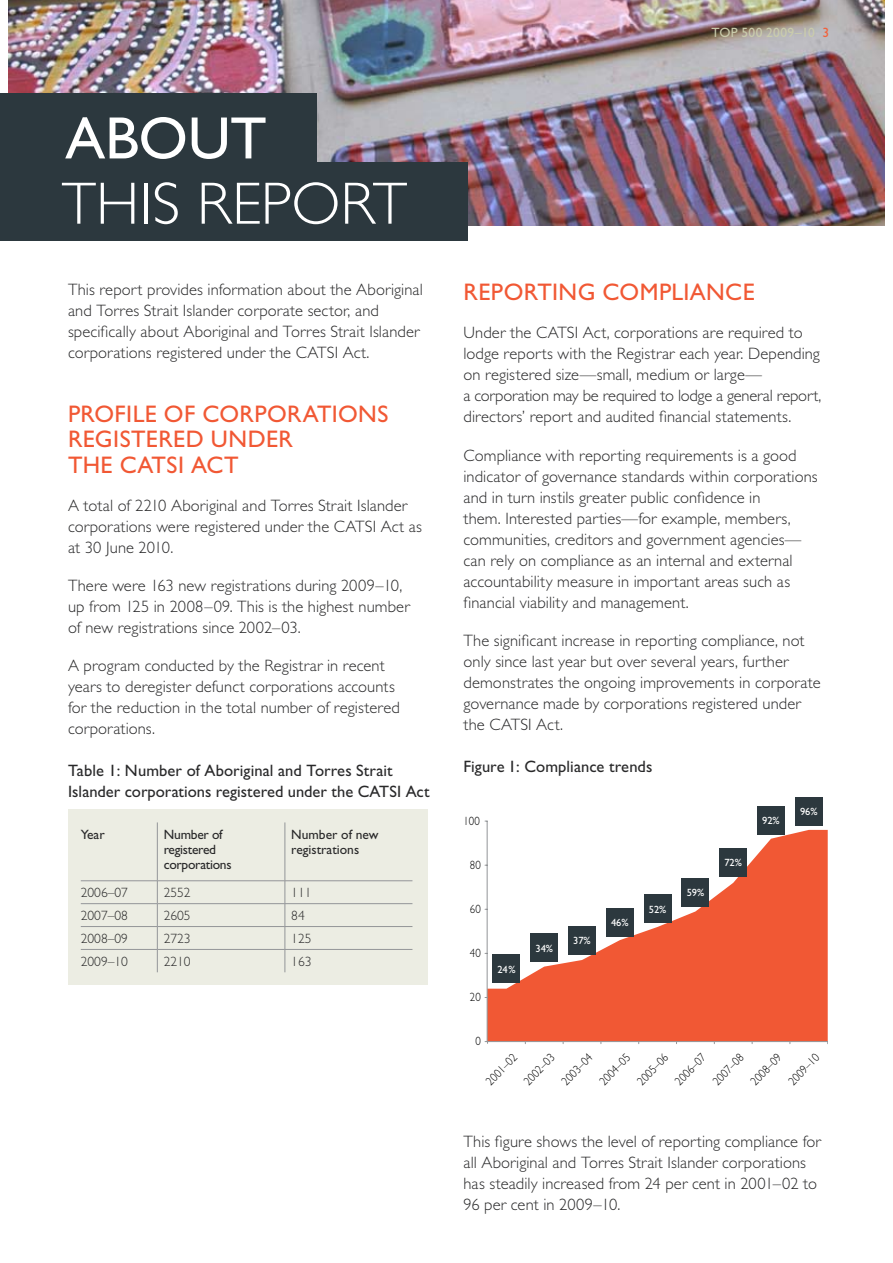
<style>
.page{position:relative;width:893px;height:1263px;background:#fff}
.page>*{position:absolute;margin:0;border:0;box-sizing:border-box;transform-origin:0 0}
.t1{font:300 60px "Gill Sans";color:#fff}
.t2{font:60px "Gill Sans";color:#fff}
.t3{font:24px/25.5px "Gill Sans";letter-spacing:.02em;color:#f15834}
.t4{font:300 16.5px/21px "Gill Sans";letter-spacing:.005em;color:#29292a}
.t5{font:16.5px/21px "Gill Sans";color:#29292a}
.t6{font:300 13.5px "Gill Sans";color:#29292a}
.t7{font:13.5px/15px "Gill Sans";letter-spacing:-.02em;color:#29292a}
.t8{font:13.5px/15px "Gill Sans";color:#29292a}
.t9{font:13.5px "Gill Sans";letter-spacing:.015em;color:#caccac}
.t10{font:300 12px "Gill Sans";color:#000;scale:.9 1}
.t11{font:10.5px "Gill Sans";letter-spacing:-.005em;color:#fff}
.s1{color:#f2613b}
</style>
<div class="page">
<img style="left:9px;top:0;width:875px;height:226px">
<div style="left:0;top:162px;width:468px;height:78px;background:#2c383e"></div>
<div style="left:0;top:93px;width:316px;height:86px;background:#2c383e"></div>
<div style="left:68px;top:810px;width:360px;height:175px;background:#ecede3"></div>
<hr style="left:157px;top:822px;width:1px;height:58px;background:#939598">
<hr style="left:285px;top:822px;width:1px;height:58px;background:#939598">
<hr style="left:81px;top:880px;width:76px;height:1px;background:#939598">
<hr style="left:157px;top:880px;width:128px;height:1px;background:#939598">
<hr style="left:285px;top:880px;width:127px;height:1px;background:#939598">
<hr style="left:81px;top:903px;width:76px;height:1px;background:#939598">
<hr style="left:157px;top:903px;width:128px;height:1px;background:#939598">
<hr style="left:285px;top:903px;width:127px;height:1px;background:#939598">
<hr style="left:81px;top:926px;width:76px;height:1px;background:#939598">
<hr style="left:157px;top:926px;width:128px;height:1px;background:#939598">
<hr style="left:285px;top:926px;width:127px;height:1px;background:#939598">
<hr style="left:81px;top:949px;width:76px;height:1px;background:#939598">
<hr style="left:157px;top:949px;width:128px;height:1px;background:#939598">
<svg style="left:157px;top:881px;width:1px;height:91px"></svg>
<hr style="left:285px;top:949px;width:127px;height:1px;background:#939598">
<svg style="left:285px;top:881px;width:1px;height:91px"></svg>
<svg style="left:488px;top:830px;width:340px;height:211px;fill:#f15834"></svg>
<hr style="left:487px;top:821px;width:1px;height:220px;background:#939598">
<div style="left:492px;top:955px;width:28px;height:28px;background:#2c383e"></div>
<div style="left:530px;top:934px;width:28px;height:28px;background:#2c383e"></div>
<div style="left:568px;top:926px;width:28px;height:28px;background:#2c383e"></div>
<div style="left:606px;top:908px;width:28px;height:28px;background:#2c383e"></div>
<div style="left:644px;top:895px;width:28px;height:28px;background:#2c383e"></div>
<div style="left:681px;top:878px;width:28px;height:28px;background:#2c383e"></div>
<div style="left:795px;top:797px;width:28px;height:28px;background:#2c383e"></div>
<div style="left:757px;top:806px;width:28px;height:28px;background:#2c383e"></div>
<div style="left:719px;top:848px;width:28px;height:28px;background:#2c383e"></div>
<hr style="left:487px;top:1041px;width:341px;height:1px;background:#939598">
<h1 class="t2" style="left:65px;top:104px;width:187px">Abo ut</h1>
<h1 class="t1" style="left:62px;top:170px;width:347px">this report</h1>
<p class="t4" style="left:68px;top:279px;width:356px">This report provides information about the Aboriginal and Torres Strait Islander corporate sector, and specifically about Aboriginal and Torres Strait Islander corporations registered under the CATSI Act.</p>
<h2 class="t3" style="left:68px;top:401px;width:322px">Profile of corporations registered under<br>the CATSI Act</h2>
<p class="t4" style="left:68px;top:495px;width:355px">A total of 2210 Aboriginal and Torres Strait Islander corporations were registered under the CATSI Act as at 30 June 2010.</p>
<p class="t4" style="left:68px;top:575px;width:343px">There were 163 new registrations during 2009–10, up from 125 in 2008–09. This is the highest number of new registrations since 2002–03.</p>
<p class="t4" style="left:68px;top:655px;width:333px">A program conducted by the Registrar in recent years to deregister defunct corporations accounts for the reduction in the total number of registered corporations.</p>
<p class="t5" style="left:68px;top:760px;width:363px">Table 1: Number of Aboriginal and Torres Strait<br>I slander corporations registered under the CATSI Act</p>
<p class="t7" style="left:81px;top:827px;width:25px">Year</p>
<p class="t7" style="left:164px;top:827px;width:69px">N umber of registered corporations</p>
<p class="t8" style="left:291px;top:827px;width:89px">Number of new registrations</p>
<p class="t6" style="left:81px;top:885px;width:49px">2006–07</p>
<p class="t6" style="left:164px;top:885px;width:28px">2552</p>
<p class="t6" style="left:291px;top:885px;width:22px">111</p>
<p class="t6" style="left:81px;top:908px;width:49px">2007–08</p>
<p class="t6" style="left:164px;top:908px;width:28px">2605</p>
<p class="t6" style="left:291px;top:908px;width:15px">84</p>
<p class="t6" style="left:81px;top:931px;width:49px">2008–09</p>
<p class="t6" style="left:164px;top:931px;width:28px">2723</p>
<p class="t6" style="left:291px;top:931px;width:22px">125</p>
<p class="t6" style="left:81px;top:954px;width:49px">2009–10</p>
<p class="t6" style="left:164px;top:954px;width:28px">2210</p>
<p class="t6" style="left:291px;top:954px;width:22px">163</p>
<p class="t9" style="left:712px;top:25px;width:119px">TOP 500 2009–10 <span class="s1">3</span></p>
<h2 class="t3" style="left:463px;top:280px;width:157px">Reporting comp</h2>
<h2 class="t3" style="left:671px;top:280px;width:85px">lianc e</h2>
<p class="t4" style="left:463px;top:323px;width:359px">Under the CATSI Act, corporations are required to lodge reports with the Registrar each year. Depending on registered size—small, medium or large—<br>a corporation may be required to lodge a general report, directors’ report and audited financial statements.</p>
<p class="t4" style="left:463px;top:445px;width:356px">Compliance with reporting requirements is a good indicator of governance standards within corporations and in turn instils greater public confidence in<br>them. Interested parties—for example, members, communities, creditors and government agencies— can rely on compliance as an internal and external accountability measure in important areas such as financial viability and management.</p>
<p class="t4" style="left:463px;top:630px;width:359px">The significant increase in reporting compliance, not only since last year but over several years, further demonstrates the ongoing improvements in corporate governance made by corporations registered under the CATSI Act.</p>
<p class="t5" style="left:463px;top:756px;width:190px">Figure 1: Compliance trends</p>
<p class="t10" style="left:463px;top:814px;width:20px">100</p>
<p class="t10" style="left:470px;top:858px;width:14px">80</p>
<p class="t10" style="left:470px;top:902px;width:14px">60</p>
<p class="t10" style="left:470px;top:946px;width:14px">40</p>
<p class="t10" style="left:470px;top:990px;width:14px">20</p>
<p class="t10" style="left:475px;top:1034px;width:8px">0</p>
<p class="t11" style="left:497px;top:963px;width:20px">24%</p>
<p class="t11" style="left:535px;top:942px;width:19px">34%</p>
<p class="t11" style="left:573px;top:935px;width:19px">37%</p>
<p class="t11" style="left:611px;top:917px;width:19px">46%</p>
<p class="t11" style="left:649px;top:903px;width:19px">52%</p>
<p class="t11" style="left:687px;top:887px;width:19px">59%</p>
<p class="t11" style="left:724px;top:857px;width:19px">72%</p>
<p class="t11" style="left:762px;top:815px;width:19px">92%</p>
<p class="t11" style="left:800px;top:806px;width:19px">96%</p>
<p class="t10" style="left:483px;top:1078px;width:44px;rotate:-45deg">2001–02</p>
<p class="t10" style="left:521px;top:1078px;width:44px;rotate:-45deg">2002–03</p>
<p class="t10" style="left:559px;top:1078px;width:44px;rotate:-45deg">2003–04</p>
<p class="t10" style="left:597px;top:1078px;width:44px;rotate:-45deg">2004–05</p>
<p class="t10" style="left:635px;top:1078px;width:44px;rotate:-45deg">2005–06</p>
<p class="t10" style="left:672px;top:1078px;width:44px;rotate:-45deg">2006–07</p>
<p class="t10" style="left:710px;top:1078px;width:44px;rotate:-45deg">2007–08</p>
<p class="t10" style="left:748px;top:1078px;width:44px;rotate:-45deg">2008–09</p>
<p class="t10" style="left:786px;top:1078px;width:44px;rotate:-45deg">2009–10</p>
<p class="t4" style="left:463px;top:1131px;width:359px">This figure shows the level of reporting compliance for all Aboriginal and Torres Strait Islander corporations has steadily increased from 24 per cent in 2001–02 to 96 per cent in 2009–10.</p>
</div>
